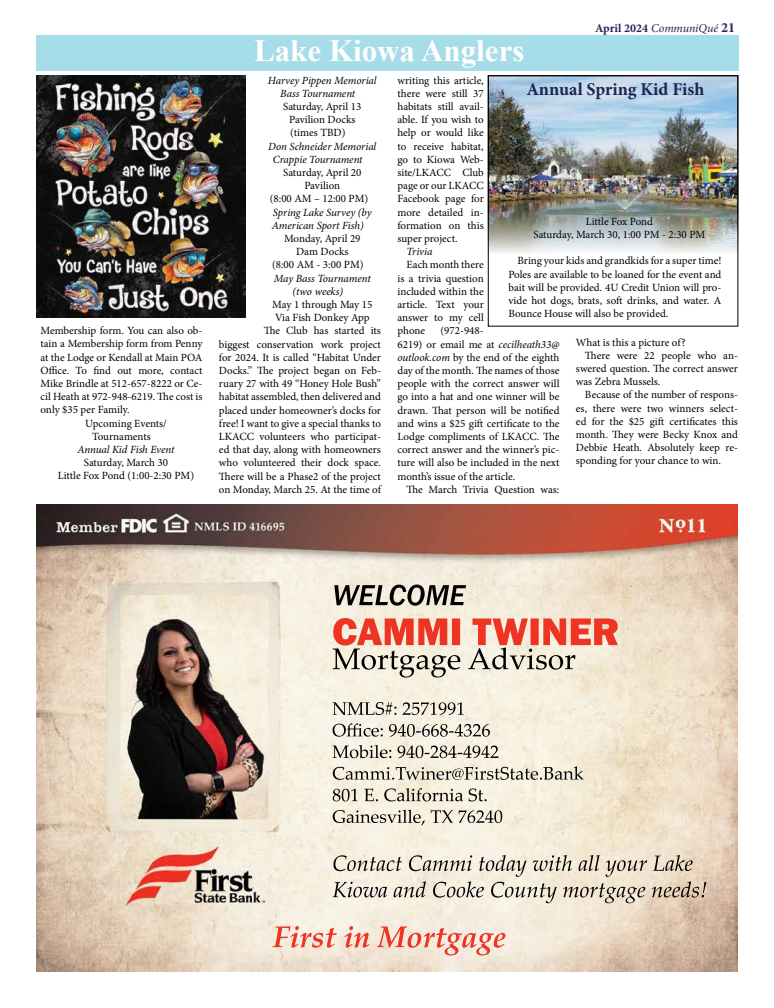
<style>
.page{position:relative;width:774px;height:1008px;background:#fff}
.page>*{position:absolute;margin:0;border:0;box-sizing:border-box;transform-origin:0 0}
.t1{font:700 31px "Times New Roman";color:#fff}
.t2{font:700 18px "Minion Pro";letter-spacing:-.005em;color:#17274f}
.t3{font:italic 12px "Minion Pro";letter-spacing:-.01em;color:#242458}
.t4{font:11px/13.2px "Minion Pro";color:#000;text-align:center}
.t5{font:italic 11px/13.2px "Minion Pro";letter-spacing:-.005em;color:#000}
.s1{font-weight:700;font-style:normal}
.s2{font-weight:700;font-style:normal;font-size:14px}
.s3{font-style:italic}
</style>
<div class="page">
<div style="left:36px;top:35px;width:702px;height:36px;background:#a6dde8"></div>
<img style="left:36px;top:76px;width:210px;height:242px">
<img style="left:490px;top:78px;width:246px;height:174px">
<div style="left:488px;top:76px;width:250px;height:250px;border:1px solid #000"></div>
<img style="left:36px;top:504px;width:702px;height:468px">
<p class="t4" style="left:40px;top:324px;width:164px">Membership form. You can also ob-</p>
<p class="t4" style="left:40px;top:337px;width:163px">tain a Membership form from Penny</p>
<p class="t4" style="left:40px;top:351px;width:164px">at the Lodge or Kendall at Main POA</p>
<p class="t4" style="left:40px;top:364px;width:164px">Office. To find out more, contact</p>
<p class="t4" style="left:40px;top:377px;width:164px">Mike Brindle at 512-657-8222 or Ce-</p>
<p class="t4" style="left:40px;top:390px;width:163px">cil Heath at 972-948-6219. The cost is</p>
<p class="t4" style="left:40px;top:403px;width:91px">only $35 per Family.</p>
<p class="t4" style="left:85px;top:417px;width:83px">Upcoming Events/</p>
<p class="t4" style="left:92px;top:430px;width:60px">Tournaments</p>
<p class="t5" style="left:77px;top:443px;width:98px">Annual Kid Fish Event</p>
<p class="t4" style="left:58px;top:456px;width:138px">Saturday, March 30<br>Little Fox Pond (1:00-2:30 PM)</p>
<h1 class="t1" style="left:254px;top:28px;width:272px">Lake Kiowa Anglers</h1>
<p class="t3" style="left:595px;top:20px;width:141px"><span class="s1">April 2024</span> CommuniQué <span class="s2">21</span></p>
<p class="t5" style="left:280px;top:73px;width:98px;text-indent:-12px">Harvey Pippen Memorial<br>Bass Tournament</p>
<p class="t4" style="left:289px;top:100px;width:74px;text-align:left;text-indent:-6px">Saturday, April 13<br>Pavilion Docks (times TBD)</p>
<p class="t5" style="left:273px;top:139px;width:105px;text-indent:-5px">Don Schneider Memorial<br>Crappie Tournament</p>
<p class="t4" style="left:270px;top:166px;width:100px">Saturday, April 20<br>Pavilion<br>(8:00 AM – 12:00 PM)</p>
<p class="t5" style="left:272px;top:205px;width:101px">Spring Lake Survey (by<br>American Sport Fish)</p>
<p class="t4" style="left:284px;top:232px;width:78px">Monday, April 29</p>
<p class="t4" style="left:296px;top:245px;width:54px">Dam Docks</p>
<p class="t4" style="left:272px;top:258px;width:93px">(8:00 AM - 3:00 PM)</p>
<p class="t5" style="left:293px;top:271px;width:80px;text-indent:-19px">May Bass Tournament (two weeks)</p>
<p class="t4" style="left:272px;top:298px;width:102px">May 1 through May 15</p>
<p class="t4" style="left:275px;top:311px;width:96px">Via Fish Donkey App</p>
<p class="t4" style="left:264px;top:324px;width:119px">The Club has started its</p>
<p class="t4" style="left:219px;top:338px;width:163px">biggest conservation work project</p>
<p class="t4" style="left:219px;top:351px;width:164px">for 2024. It is called “Habitat Under</p>
<p class="t4" style="left:219px;top:364px;width:163px">Docks.” The project began on Feb-</p>
<p class="t4" style="left:219px;top:377px;width:164px">ruary 27 with 49 “Honey Hole Bush”</p>
<p class="t4" style="left:219px;top:390px;width:164px">habitat assembled, then delivered and</p>
<p class="t4" style="left:219px;top:404px;width:163px">placed under homeowner’s docks for</p>
<p class="t4" style="left:219px;top:417px;width:163px">free! I want to give a special thanks to</p>
<p class="t4" style="left:219px;top:430px;width:164px">LKACC volunteers who participat-</p>
<p class="t4" style="left:219px;top:443px;width:163px">ed that day, along with homeowners</p>
<p class="t4" style="left:219px;top:456px;width:164px">who volunteered their dock space.</p>
<p class="t4" style="left:219px;top:470px;width:163px">There will be a Phase2 of the project</p>
<p class="t4" style="left:219px;top:483px;width:163px">on Monday, March 25. At the time of</p>
<p class="t4" style="left:397px;top:74px;width:88px;text-align:justify">writing this article, there were still 37 habitats still avail&shy;able. If you wish to help or would like to receive habitat, go to Kiowa Web&shy;site/LKACC Club page or our LKACC Facebook page for more detailed in&shy;formation on this super project.</p>
<p class="t5" style="left:406px;top:245px;width:28px">Trivia</p>
<p class="t4" style="left:397px;top:258px;width:88px;text-align:justify;text-indent:9px">Each month there is a trivia question included within the article. Text your answer to my cell phone</p>
<h2 class="t2" style="left:526px;top:77px;width:179px">Annual Spring Kid Fish</h2>
<p class="t4" style="left:533px;top:215px;width:173px">Little Fox Pond<br>Saturday, March 30, 1:00 PM - 2:30 PM</p>
<p class="t4" style="left:508px;top:254px;width:214px;text-align:justify;text-indent:9px">Bring your kids and grandkids for a super time!<br>Poles are available to be loaned for the event and bait will be provided. 4U Credit Union will pro&shy;vide hot dogs, brats, soft drinks, and water. A Bounce House will also be provided.</p>
<p class="t4" style="left:397px;top:324px;width:164px;text-align:left;text-indent:43px">(972-948-<br>6219) or email me at <span class="s3">cecilheath33@ outlook.com</span> by the end of the eighth day of the month. The names of those people with the correct answer will go into a hat and one winner will be drawn. That person will be notified and wins a $25 gift certificate to the<br>Lodge compliments of LKACC. The correct answer and the winner’s pic&shy;ture will also be included in the next month’s issue of the article.</p>
<p class="t4" style="left:406px;top:483px;width:154px">The March Trivia Question was:</p>
<p class="t4" style="left:576px;top:336px;width:111px">What is this a picture of?</p>
<p class="t4" style="left:585px;top:349px;width:155px">There were 22 people who an-</p>
<p class="t4" style="left:576px;top:362px;width:164px">swered question. The correct answer</p>
<p class="t4" style="left:576px;top:375px;width:86px">was Zebra Mussels.</p>
<p class="t4" style="left:585px;top:388px;width:155px">Because of the number of respons-</p>
<p class="t4" style="left:576px;top:402px;width:163px">es, there were two winners select-</p>
<p class="t4" style="left:576px;top:415px;width:163px">ed for the $25 gift certificates this</p>
<p class="t4" style="left:576px;top:428px;width:164px">month. They were Becky Knox and</p>
<p class="t4" style="left:576px;top:441px;width:164px">Debbie Heath. Absolutely keep re-</p>
<p class="t4" style="left:576px;top:454px;width:147px">sponding for your chance to win.</p>
</div>
